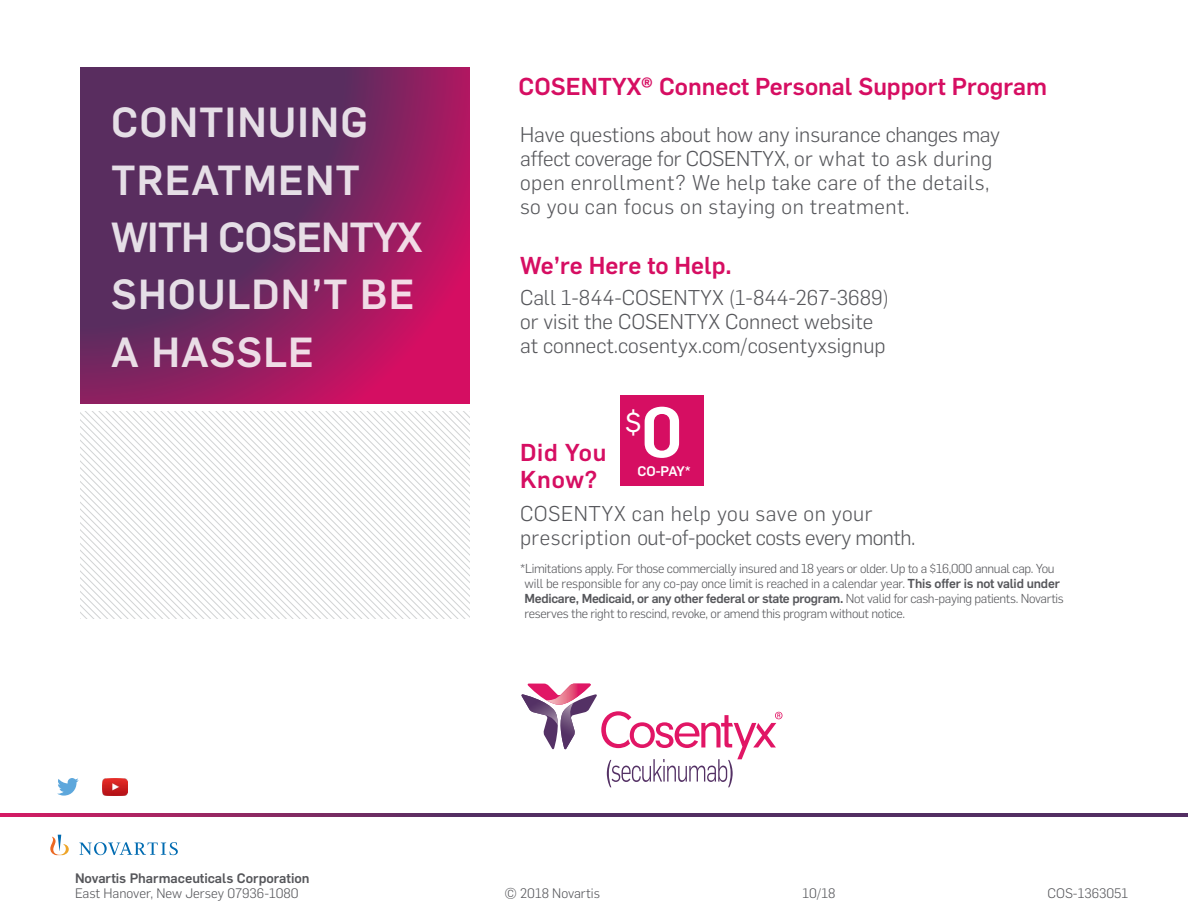
<style>
.page{position:relative;width:1188px;height:918px;background:#fff}
.page>*{position:absolute;margin:0;border:0;box-sizing:border-box;transform-origin:0 0}
.t1{font:500 69.6px "Flama";color:#fff}
.t2{font:500 41.25px/57.3px "Flama";letter-spacing:.025em;color:#fff}
.t3{font:500 24px "Flama";color:#d60e62}
.t4{font:500 24px/27px "Flama";letter-spacing:.03em;color:#d60e62}
.t5{font:300 21px/24px "Flama";letter-spacing:.02em;color:#55565a}
.t6{font:300 21px/24px "Flama";color:#55565a}
.t7{font:300 21px/24px "Flama";letter-spacing:.025em;color:#55565a}
.t8{font:500 13.65px "Flama";color:#fff}
.t9{font:300 13.5px "Flama";color:#55565a}
.t10{font:500 13.5px "Flama";color:#55565a}
.t11{font:300 12.75px/15px "Flama";letter-spacing:-.025em;color:#55565a}
.s1{font-weight:500}
</style>
<div class="page">
<div style="left:620px;top:395px;width:84px;height:91px;background:#d60e62"></div>
<svg style="left:57px;top:778px;width:22px;height:18px"></svg>
<img style="left:102px;top:778px;width:25px;height:18px">
<svg style="left:0;top:814px;width:1188px;height:2px;background:#6c2b63"></svg>
<svg style="left:81px;top:412px;width:388px;height:206px"></svg>
<svg style="left:81px;top:67px;width:388px;height:337px;background:#7c245f"></svg>
<svg style="left:522px;top:684px;width:260px;height:103px"></svg>
<svg style="left:50px;top:835px;width:128px;height:20px"></svg>
<h2 class="t2" style="left:111px;top:91px;width:312px">CONTINUING<br>TREATMENT<br>WITH COSENTYX<br>SHOULDN’T BE<br>A HASSLE</h2>
<h3 class="t3" style="left:519px;top:70px;width:530px">COSENTYX® Connect Personal Support Program</h3>
<h3 class="t5" style="left:520px;top:121px;width:481px">Have questions about how any insurance changes may affect coverage for COSENTYX, or what to ask during open enrollment? We help take care of the details, so you can focus on staying on treatment.</h3>
<h3 class="t3" style="left:520px;top:248px;width:213px">We’re Here to Help.</h3>
<h3 class="t6" style="left:520px;top:285px;width:371px">Call 1-844-COSENTYX (1-844-267-3689) or visit the COSENTYX Connect website at connect.cosentyx.com/cosentyxsignup</h3>
<h3 class="t4" style="left:520px;top:437px;width:88px">Did You<br>Know?</h3>
<h1 class="t1" style="left:625px;top:382px;width:60px">0<sup>$</sup></h1>
<p class="t8" style="left:637px;top:461px;width:55px">CO-PAY*</p>
<h3 class="t7" style="left:520px;top:500px;width:397px">COSENTYX can help you save on your prescription out-of-pocket costs every month.</h3>
<p class="t11" style="left:525px;top:560px;width:541px;text-indent:-5px">*Limitations apply. For those commercially insured and 18 years or older. Up to a $16,000 annual cap. You will be responsible for any co-pay once limit is reached in a calendar year. <span class="s1">This offer is not valid under Medicare, Medicaid, or any other federal or state program.</span> Not valid for cash-paying patients. Novartis reserves the right to rescind, revoke, or amend this program without notice.</p>
<p class="t10" style="left:75px;top:868px;width:236px">Novartis Pharmaceuticals Corporation</p>
<p class="t9" style="left:75px;top:884px;width:225px">East Hanover, New Jersey 07936-1080</p>
<p class="t9" style="left:504px;top:884px;width:97px">© 2018 Novartis</p>
<p class="t9" style="left:802px;top:884px;width:35px">10/18</p>
<p class="t9" style="left:1048px;top:884px;width:82px">COS-1363051</p>
</div>
